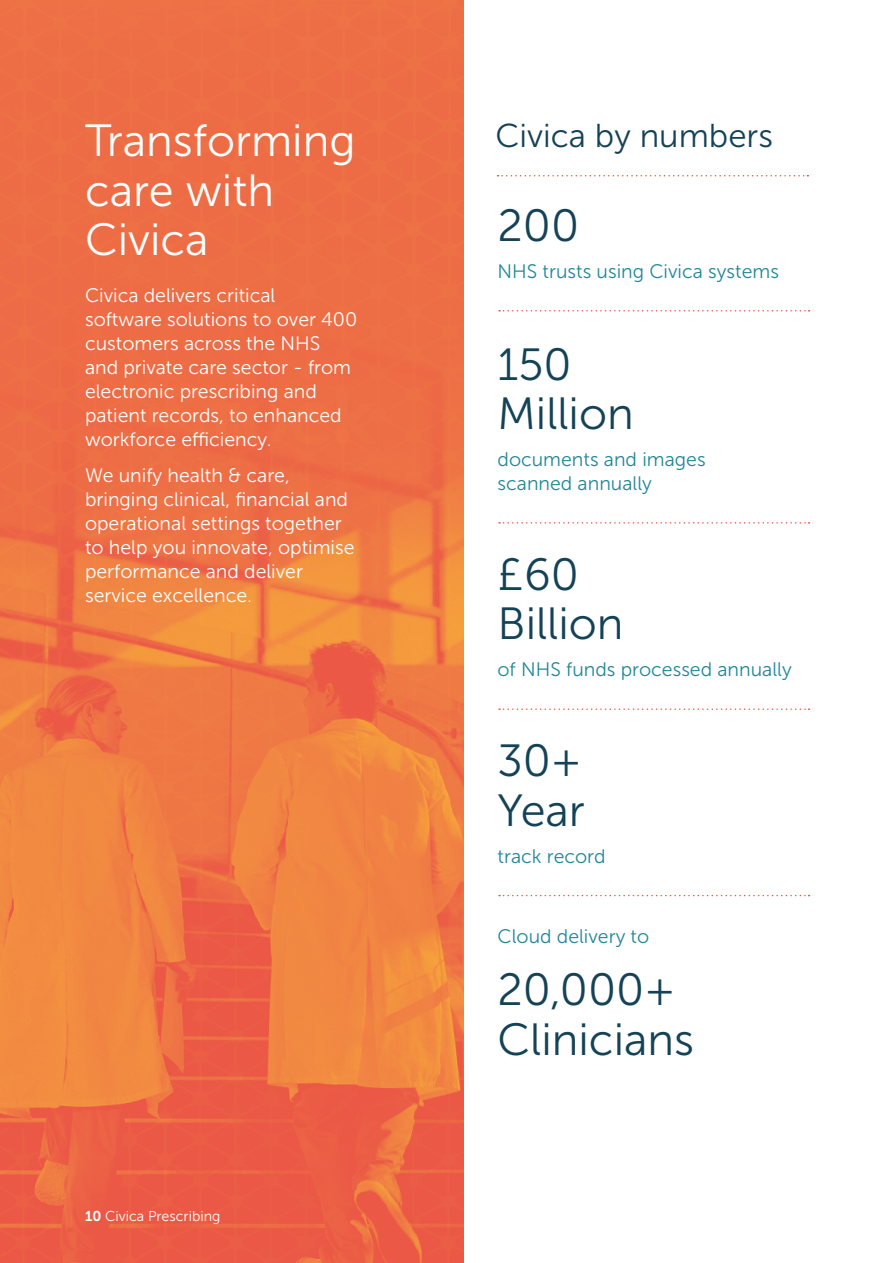
<style>
.page{position:relative;width:893px;height:1263px;background:#fff}
.page>*{position:absolute;margin:0;border:0;box-sizing:border-box;transform-origin:0 0}
.t1{font:45px/49.5px "Museo Sans 300";color:#144257}
.t2{font:45px/49.5px "Museo Sans 300";color:#fff}
.t3{font:33px "Museo Sans 300";color:#144257}
.t4{font:19.5px/24px "Museo Sans 300";color:#fff}
.t5{font:19.5px/24px "Museo Sans 300";color:#238798}
.t6{font:14.25px "Museo Sans 300";color:#fff}
.s1{font-family:"Museo Sans 700"}
</style>
<div class="page">
<img style="left:0;top:0;width:463px;height:1263px">
<svg style="left:497px;top:175px;width:311px;height:1px"></svg>
<svg style="left:499px;top:310px;width:310px;height:1px"></svg>
<svg style="left:499px;top:522px;width:310px;height:2px"></svg>
<svg style="left:499px;top:708px;width:310px;height:2px"></svg>
<svg style="left:499px;top:895px;width:310px;height:1px"></svg>
<h1 class="t2" style="left:85px;top:116px;width:272px">Transforming care with<br>Civica</h1>
<p class="t4" style="left:85px;top:283px;width:274px">Civica delivers critical<br>software solutions to over 400 customers across the NHS and private care sector - from electronic prescribing and patient records, to enhanced workforce efficiency.</p>
<p class="t4" style="left:85px;top:464px;width:271px">We unify health &amp; care, bringing clinical, financial and operational settings together to help you innovate, optimise performance and deliver service excellence.</p>
<p class="t6" style="left:85px;top:1208px;width:137px"><span class="s1">10</span> Civica Prescribing</p>
<h2 class="t3" style="left:495px;top:118px;width:279px">Civica by numbers</h2>
<h1 class="t1" style="left:497px;top:201px;width:83px">200</h1>
<p class="t5" style="left:497px;top:260px;width:283px">NHS trusts using Civica systems</p>
<h1 class="t1" style="left:497px;top:340px;width:138px">150<br>Million</h1>
<p class="t5" style="left:497px;top:447px;width:210px">documents and images scanned annually</p>
<h1 class="t1" style="left:497px;top:550px;width:127px">£60<br>Billion</h1>
<p class="t5" style="left:497px;top:658px;width:296px">of NHS funds processed annually</p>
<h1 class="t1" style="left:497px;top:736px;width:89px">30+<br>Year</h1>
<p class="t5" style="left:497px;top:844px;width:110px">track record</p>
<p class="t5" style="left:497px;top:924px;width:153px">Cloud delivery to</p>
<h1 class="t1" style="left:497px;top:965px;width:198px">20,000+<br>Clinicians</h1>
</div>
